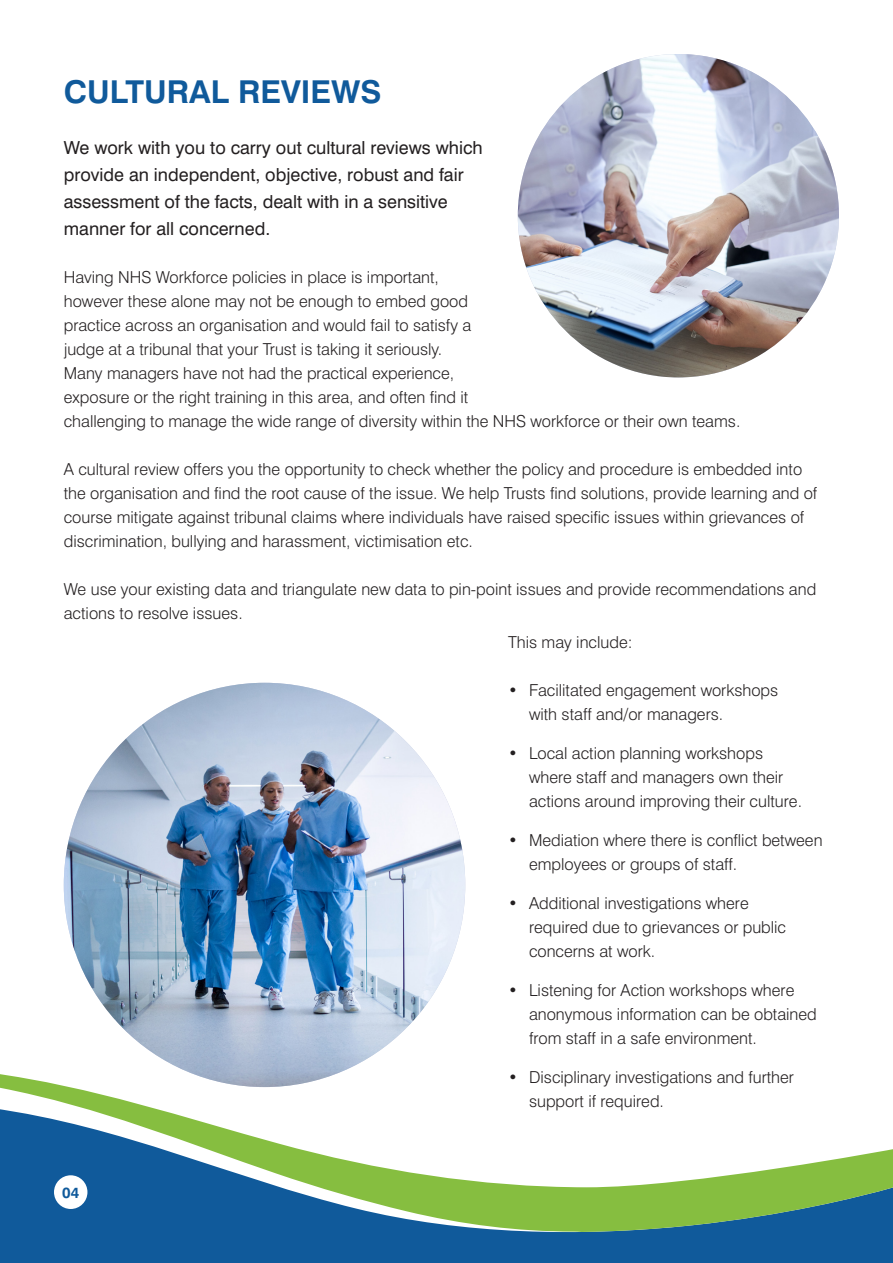
<style>
.page{position:relative;width:893px;height:1263px;background:#fff}
.page>*{position:absolute;margin:0;border:0;box-sizing:border-box;transform-origin:0 0}
.t1{font:700 31.5px "Swiss 721 BT";color:#105a9b}
.t2{font:18px/27px "Swiss 721 BT";color:#231f20}
.t3{font:300 16.5px/24px "Swiss 721 BT";color:#231f20}
.t4{font:700 15px "Swiss 721 BT";color:#105a9b}
</style>
<div class="page">
<div style="left:0;top:1232px;width:892px;height:31px;background:#105a9b"></div>
<svg style="left:0;top:1175px;width:892px;height:57px;background:#58947c"></svg>
<svg style="left:0;top:1074px;width:892px;height:101px"></svg>
<img style="left:64px;top:683px;width:401px;height:404px">
<div style="left:54px;top:1175px;width:33px;height:34px;background:#fff;border-radius:50%"></div>
<img style="left:518px;top:54px;width:321px;height:323px">
<p class="t1" style="left:64px;top:73px;width:319px">CULTURAL REVIEWS</p>
<p class="t2" style="left:64px;top:134px;width:421px">We work with you to carry out cultural reviews which provide an independent, objective, robust and fair assessment of the facts, dealt with in a sensitive manner for all concerned.</p>
<p class="t3" style="left:64px;top:265px;width:409px">Having NHS Workforce policies in place is important, however these alone may not be enough to embed good practice across an organisation and would fail to satisfy a judge at a tribunal that your Trust is taking it seriously.</p>
<p class="t3" style="left:64px;top:361px;width:678px">Many managers have not had the practical experience,<br>exposure or the right training in this area, and often find it<br>challenging to manage the wide range of diversity within the NHS workforce or their own teams.</p>
<p class="t3" style="left:64px;top:457px;width:755px">A cultural review offers you the opportunity to check whether the policy and procedure is embedded into the organisation and find the root cause of the issue. We help Trusts find solutions, provide learning and of course mitigate against tribunal claims where individuals have raised specific issues within grievances of discrimination, bullying and harassment, victimisation etc.</p>
<p class="t3" style="left:64px;top:577px;width:754px">We use your existing data and triangulate new data to pin-point issues and provide recommendations and actions to resolve issues.</p>
<p class="t4" style="left:62px;top:1184px;width:19px">04</p>
<p class="t3" style="left:508px;top:630px;width:126px">This may include:</p>
<p class="t3" style="left:529px;top:678px;width:251px;text-indent:-21px">• Facilitated engagement workshops with staff and/or managers.</p>
<p class="t3" style="left:529px;top:741px;width:275px;text-indent:-21px">• Local action planning workshops where staff and managers own their actions around improving their culture.</p>
<p class="t3" style="left:529px;top:828px;width:295px;text-indent:-21px">• Mediation where there is conflict between employees or groups of staff.</p>
<p class="t3" style="left:529px;top:891px;width:259px;text-indent:-21px">• Additional investigations where required due to grievances or public concerns at work.</p>
<p class="t3" style="left:529px;top:978px;width:289px;text-indent:-21px">• Listening for Action workshops where anonymous information can be obtained from staff in a safe environment.</p>
<p class="t3" style="left:529px;top:1065px;width:266px;text-indent:-21px">• Disciplinary investigations and further support if required.</p>
</div>
